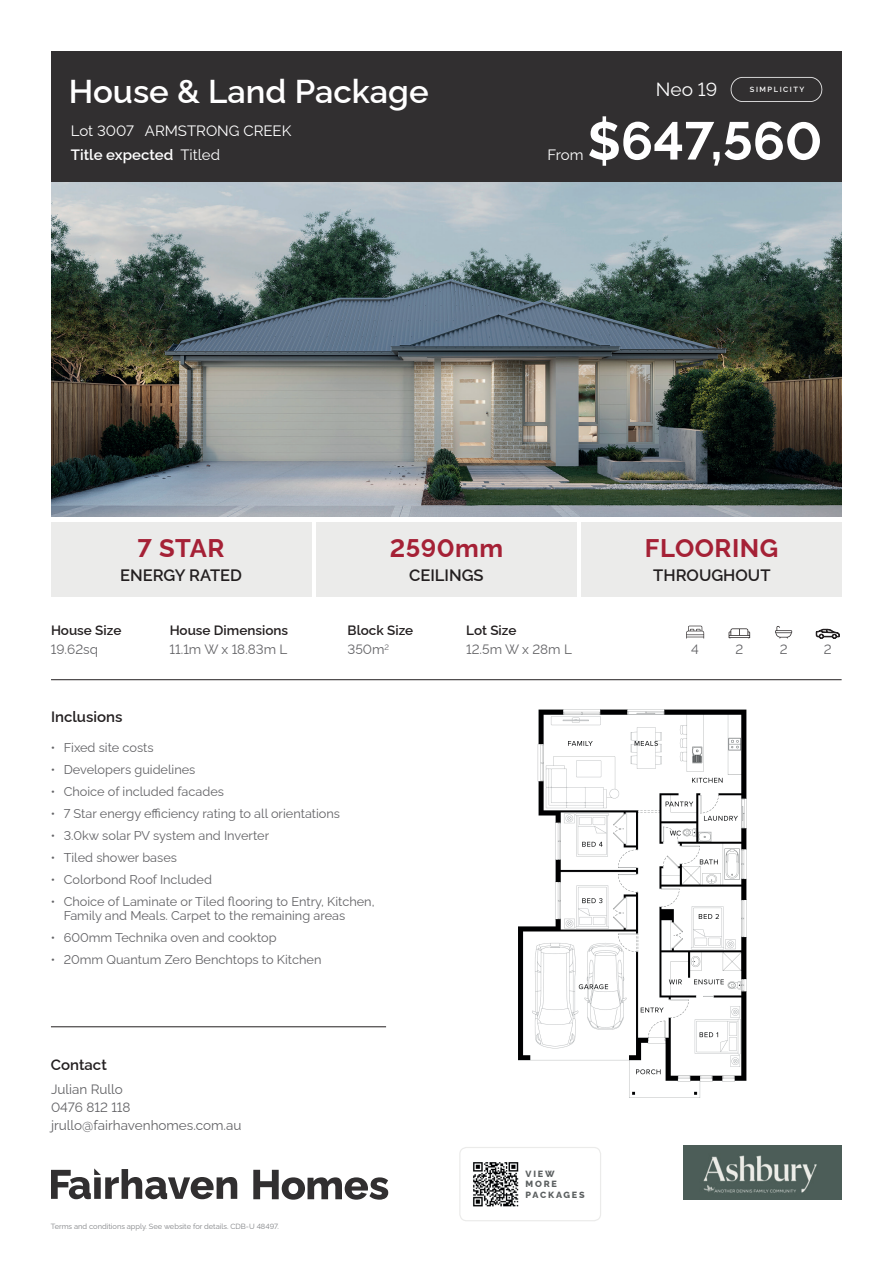
<style>
.page{position:relative;width:893px;height:1263px;background:#fff}
.page>*{position:absolute;margin:0;border:0;box-sizing:border-box;transform-origin:0 0}
.t1{font:700 52.95px "Raleway";color:#fff}
.t2{font:600 33px "Raleway";color:#fff}
.t3{font:700 25.5px "Raleway";letter-spacing:.02em;color:#a52136}
.t4{font:19.05px "Raleway";color:#fff}
.t5{font:600 16.5px "Raleway";color:#231f20}
.t6{font:15px "Raleway";color:#fff}
.t7{font:600 15px "Raleway";color:#231f20}
.t8{font:600 15px "Raleway";color:#fff}
.t9{font:13.5px/18px "Raleway";color:#636366}
.t10{font:600 13.5px "Raleway";color:#231f20}
.t11{font:12.75px/13.5px "Raleway";color:#636366}
.t12{font:800 9px/10.5px "Raleway";letter-spacing:.2em;color:#5b5f60}
.t13{font:7.8px "Raleway";color:#636366}
.t14{font:7.5px "Raleway";color:#808285}
.t15{font:600 7.5px "Raleway";letter-spacing:.2em;color:#fff}
</style>
<div class="page">
<div style="left:51px;top:51px;width:791px;height:132px;background:#312f30"></div>
<hr style="left:51px;top:1026px;width:335px;height:1px;background:#231f20">
<hr style="left:51px;top:679px;width:791px;height:1px;background:#231f20">
<svg style="left:51px;top:1168px;width:337px;height:32px"></svg>
<svg style="left:686px;top:626px;width:18px;height:13px"></svg>
<svg style="left:729px;top:628px;width:21px;height:10px"></svg>
<svg style="left:775px;top:626px;width:17px;height:12px"></svg>
<svg style="left:816px;top:629px;width:24px;height:10px"></svg>
<div style="left:51px;top:522px;width:260px;height:74px;background:#ebebea"></div>
<div style="left:316px;top:522px;width:260px;height:74px;background:#ebebea"></div>
<div style="left:582px;top:522px;width:260px;height:74px;background:#ebebea"></div>
<img style="left:51px;top:183px;width:791px;height:334px">
<img style="left:518px;top:710px;width:229px;height:387px">
<img style="left:684px;top:1145px;width:158px;height:54px">
<img style="left:731px;top:77px;width:92px;height:24px">
<div style="left:459px;top:1147px;width:142px;height:74px;border:1px solid #ebebea;border-radius:7px"></div>
<img style="left:473px;top:1162px;width:46px;height:45px">
<h2 class="t2" style="left:69px;top:65px;width:361px">House &amp; Land Package</h2>
<p class="t8" style="left:71px;top:143px;width:104px">Title expected</p>
<p class="t6" style="left:71px;top:119px;width:222px">Lot 3007 ARMSTRONG CREEK</p>
<p class="t6" style="left:180px;top:143px;width:41px">Titled</p>
<h3 class="t4" style="left:656px;top:74px;width:63px">Neo 19</h3>
<p class="t15" style="left:750px;top:83px;width:56px">SIMPLICITY</p>
<h1 class="t1" style="left:587px;top:99px;width:236px">$647,560</h1>
<p class="t6" style="left:547px;top:142px;width:37px">From</p>
<h3 class="t3" style="left:138px;top:527px;width:88px">7 STAR</h3>
<p class="t5" style="left:120px;top:562px;width:123px">ENERGY RATED</p>
<h3 class="t3" style="left:390px;top:527px;width:115px">2590mm</h3>
<p class="t5" style="left:409px;top:562px;width:76px">CEILINGS</p>
<p class="t10" style="left:51px;top:619px;width:72px">House Size</p>
<p class="t10" style="left:170px;top:619px;width:120px">House Dimensions</p>
<p class="t10" style="left:348px;top:619px;width:67px">Block Size</p>
<p class="t10" style="left:466px;top:619px;width:52px">Lot Size</p>
<h3 class="t3" style="left:645px;top:527px;width:135px">FLOORING</h3>
<p class="t5" style="left:653px;top:562px;width:119px">THROUGHOUT</p>
<p class="t9" style="left:51px;top:639px;width:49px">19.62sq</p>
<p class="t9" style="left:170px;top:639px;width:119px">11.1m W x 18.83m L</p>
<p class="t7" style="left:51px;top:705px;width:73px">Inclusions</p>
<p class="t13" style="left:385px;top:641px;width:6px">2</p>
<p class="t9" style="left:348px;top:639px;width:39px">350m</p>
<p class="t9" style="left:466px;top:639px;width:107px">12.5m W x 28m L</p>
<p class="t11" style="left:51px;top:739px;width:104px">• Fixed site costs</p>
<p class="t11" style="left:51px;top:761px;width:146px">• Developers guidelines</p>
<p class="t11" style="left:51px;top:783px;width:175px">• Choice of included facades</p>
<p class="t11" style="left:51px;top:805px;width:291px">• 7 Star energy efficiency rating to all orientations</p>
<p class="t11" style="left:51px;top:827px;width:220px">• 3.0kw solar PV system and Inverter</p>
<p class="t11" style="left:51px;top:849px;width:128px">• Tiled shower bases</p>
<p class="t11" style="left:51px;top:872px;width:163px">• Colorbond Roof Included</p>
<p class="t11" style="left:64px;top:894px;width:312px;text-indent:-13px">• Choice of Laminate or Tiled flooring to Entry, Kitchen,<br>Family and Meals. Carpet to the remaining areas</p>
<p class="t11" style="left:51px;top:929px;width:227px">• 600mm Technika oven and cooktop</p>
<p class="t11" style="left:51px;top:951px;width:272px">• 20mm Quantum Zero Benchtops to Kitchen</p>
<p class="t7" style="left:51px;top:1052px;width:57px">Contact</p>
<p class="t9" style="left:51px;top:1079px;width:192px">Julian Rullo<br>0476 812 118 jrullo@fairhavenhomes.com.au</p>
<p class="t14" style="left:51px;top:1220px;width:229px">Terms and conditions apply. See website for details. CDB-U 48497.</p>
<p class="t12" style="left:526px;top:1167px;width:61px">VIEW<br>MORE<br>PACKAGES</p>
<p class="t9" style="left:691px;top:639px;width:9px">4</p>
<p class="t9" style="left:735px;top:639px;width:9px">2</p>
<p class="t9" style="left:780px;top:639px;width:9px">2</p>
<p class="t9" style="left:824px;top:639px;width:9px">2</p>
</div>
